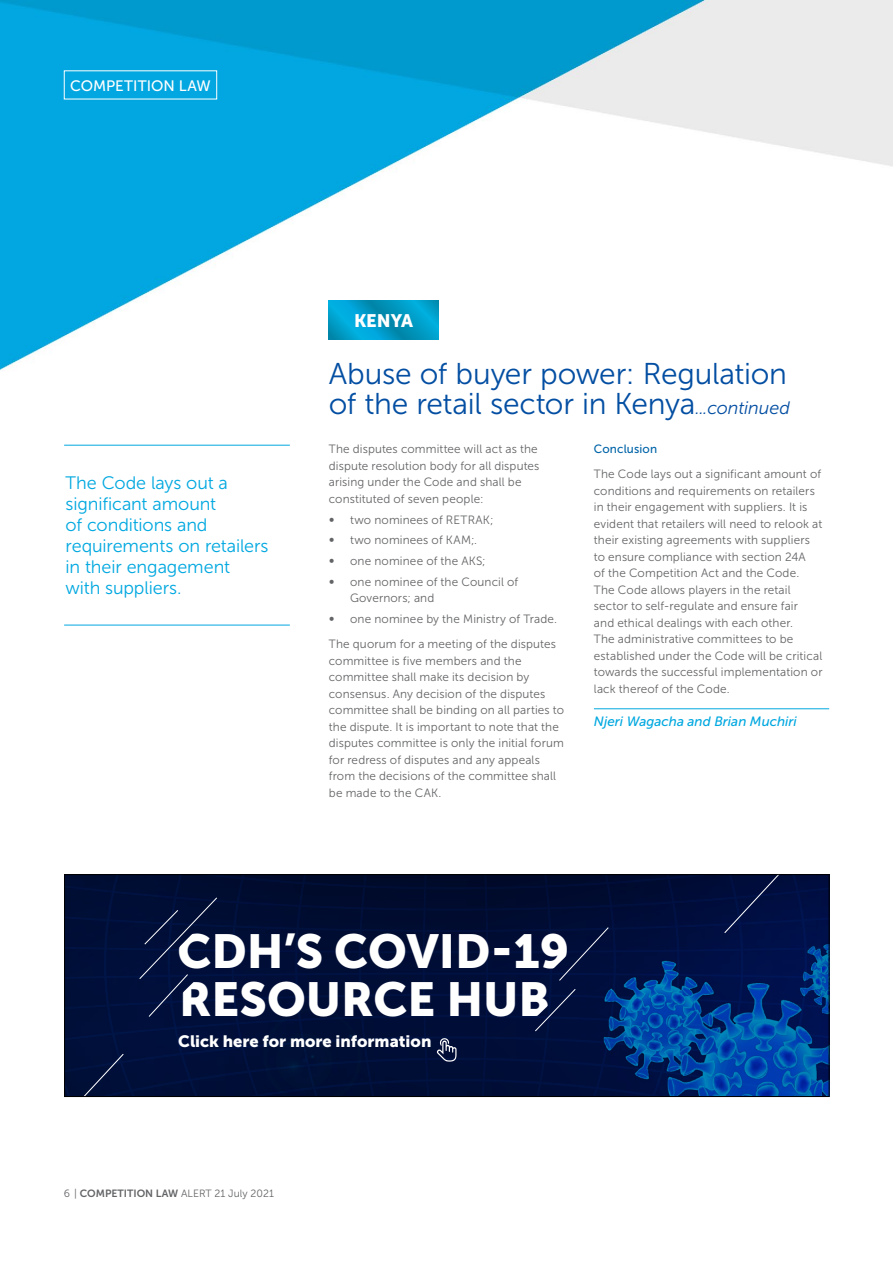
<style>
.page{position:relative;width:893px;height:1263px;background:#fff}
.page>*{position:absolute;margin:0;border:0;box-sizing:border-box;transform-origin:0 0}
.t1{font:47.4px/48px "Museo Sans 900";color:#fff}
.t2{font:30px/30px "Museo Sans 300";letter-spacing:-.01em;color:#034ea2}
.t3{font:18px/21px "Museo Sans 300";letter-spacing:-.005em;color:#00a8e0}
.t4{font:18px "Museo Sans 900";letter-spacing:-.01em;color:#fff}
.t5{font:16.35px "Museo Sans 900";color:#fff}
.t6{font:15.15px "Museo Sans 500";letter-spacing:.005em;color:#fff}
.t7{font:italic 13.5px "Museo Sans 500";color:#00a8e0}
.t8{font:12px/16.5px "Museo Sans 300";letter-spacing:.01em;color:#636466}
.t9{font:12px "Museo Sans 500";letter-spacing:.015em;color:#0064a8}
.t10{font:10.5px "Museo Sans 300";color:#636466}
.s1{font-style:italic;font-size:18px}
.s2{font-family:"Museo Sans 700"}
</style>
<div class="page">
<img style="left:0;top:0;width:893px;height:1097px">
<hr style="left:64px;top:445px;width:226px;height:1px;background:#00a8e0">
<hr style="left:64px;top:625px;width:226px;height:1px;background:#00a8e0">
<hr style="left:594px;top:708px;width:235px;height:1px;background:#00a8e0">
<svg style="left:65px;top:875px;width:764px;height:221px;background:#011746"></svg>
<svg style="left:329px;top:300px;width:109px;height:39px;background:#009cc8"></svg>
<p class="t6" style="left:70px;top:77px;width:142px">COMPETITION LAW</p>
<h3 class="t3" style="left:66px;top:473px;width:204px">The Code lays out a significant amount<br>of conditions and requirements on retailers in their engagement with suppliers.</h3>
<h3 class="t4" style="left:354px;top:310px;width:60px">KENYA</h3>
<h2 class="t2" style="left:329px;top:359px;width:463px">Abuse of buyer power: Regulation of the retail sector in Kenya<span class="s1">...continued</span></h2>
<p class="t8" style="left:329px;top:441px;width:212px">The disputes committee will act as the dispute resolution body for all disputes arising under the Code and shall be constituted of seven people:</p>
<p class="t8" style="left:329px;top:511px;width:7px">∞</p>
<p class="t8" style="left:350px;top:511px;width:145px">two nominees of RETRAK;</p>
<p class="t8" style="left:329px;top:532px;width:7px">∞</p>
<p class="t8" style="left:350px;top:532px;width:129px">two nominees of KAM;.</p>
<p class="t8" style="left:329px;top:553px;width:7px">∞</p>
<p class="t8" style="left:350px;top:553px;width:137px">one nominee of the AKS;</p>
<p class="t8" style="left:329px;top:574px;width:7px">∞</p>
<p class="t8" style="left:350px;top:574px;width:170px">one nominee of the Council of<br>Governors; and</p>
<p class="t8" style="left:329px;top:611px;width:7px">∞</p>
<p class="t9" style="left:594px;top:443px;width:65px">Conclusion</p>
<p class="t8" style="left:594px;top:466px;width:230px">The Code lays out a significant amount of conditions and requirements on retailers in their engagement with suppliers. It is evident that retailers will need to relook at their existing agreements with suppliers to ensure compliance with section 24A<br>of the Competition Act and the Code.<br>The Code allows players in the retail sector to self-regulate and ensure fair<br>and ethical dealings with each other.<br>The administrative committees to be established under the Code will be critical towards the successful implementation or lack thereof of the Code.</p>
<p class="t7" style="left:594px;top:714px;width:205px">Njeri Wagacha and Brian Muchiri</p>
<p class="t8" style="left:329px;top:607px;width:230px;line-height:25px;text-align:right">one nominee by the Ministry of Trade.<br>The quorum for a meeting of the disputes</p>
<p class="t8" style="left:329px;top:652px;width:237px">committee is five members and the committee shall make its decision by consensus. Any decision of the disputes committee shall be binding on all parties to the dispute. It is important to note that the disputes committee is only the initial forum for redress of disputes and any appeals from the decisions of the committee shall be made to the CAK.</p>
<h1 class="t1" style="left:177px;top:927px;width:393px">CDH’S COVID-19<br>RESOURCE HUB</h1>
<h3 class="t5" style="left:178px;top:1032px;width:255px">Click here for more information</h3>
<p class="t10" style="left:64px;top:1188px;width:212px">6 | <span class="s2">COMPETITION LAW</span> ALERT 21 July 2021</p>
</div>
